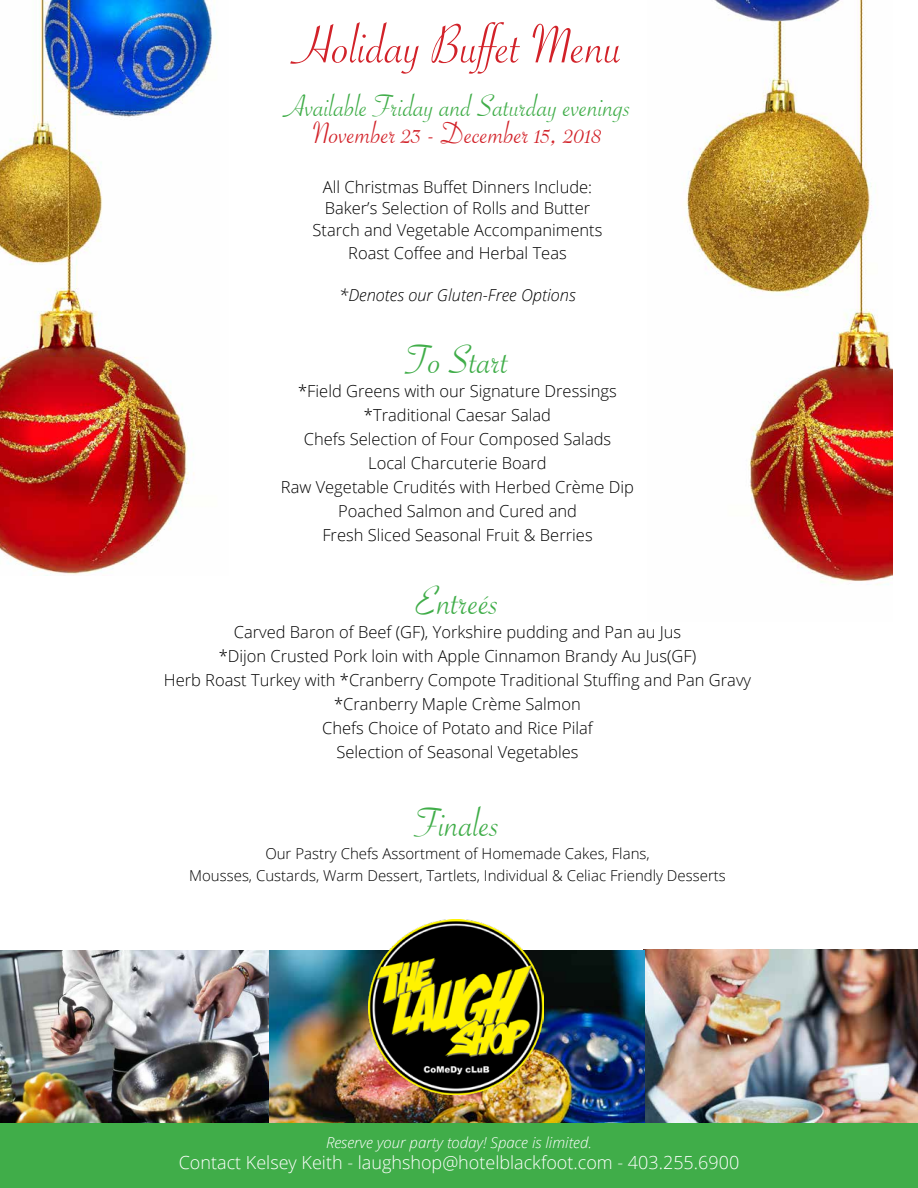
<style>
.page{position:relative;width:918px;height:1188px;background:#fff}
.page>*{position:absolute;margin:0;border:0;box-sizing:border-box;transform-origin:0 0}
.t1{font:58.5px "Savoye Let Plain";color:#d22229}
.t2{font:43.5px "Savoye Let Plain";color:#40ad49}
.t3{font:33px "Savoye Let Plain";color:#40ad49}
.t4{font:33px "Savoye Let Plain";color:#d22229}
.t5{font:300 18px "Open Sans";color:#fff}
.t6{font:300 16.5px/24px "Open Sans";color:#000;text-align:center}
.t7{font:italic 300 16.5px "Open Sans";color:#000}
.t8{font:300 15px/22.5px "Open Sans";color:#000;text-align:center}
.t9{font:italic 300 15px "Open Sans";color:#fff}
</style>
<div class="page">
<img style="left:684px;top:0;width:208px;height:585px">
<img style="left:0;top:0;width:217px;height:576px">
<div style="left:0;top:1123px;width:918px;height:65px;background:#40ad49"></div>
<img style="left:269px;top:950px;width:649px;height:173px">
<img style="left:0;top:950px;width:269px;height:173px">
<img style="left:368px;top:920px;width:175px;height:174px">
<h1 class="t1" style="left:293px;top:6px;width:331px">Holiday Buffet Menu</h1>
<h3 class="t3" style="left:284px;top:84px;width:349px">Available Friday and Saturday evenings</h3>
<h3 class="t4" style="left:312px;top:111px;width:291px">November 23 - December 15, 2018</h3>
<p class="t6" style="left:323px;top:176px;width:271px;line-height:21px;text-align:left">All Christmas Buffet Dinners Include:<br>Baker’s Selection of Rolls and Butter</p>
<p class="t6" style="left:313px;top:219px;width:291px;line-height:22.5px">Starch and Vegetable Accompaniments<br>Roast Coffee and Herbal Teas</p>
<p class="t7" style="left:339px;top:284px;width:238px">*Denotes our Gluten-Free Options</p>
<h2 class="t2" style="left:406px;top:331px;width:104px">To Start</h2>
<p class="t6" style="left:281px;top:378px;width:355px">*Field Greens with our Signature Dressings *Traditional Caesar Salad<br>Chefs Selection of Four Composed Salads<br>Local Charcuterie Board<br>Raw Vegetable Crudités with Herbed Crème Dip Poached Salmon and Cured and<br>Fresh Sliced Seasonal Fruit &amp; Berries</p>
<h2 class="t2" style="left:416px;top:572px;width:85px">Entreés</h2>
<p class="t6" style="left:164px;top:620px;width:589px">Carved Baron of Beef (GF), Yorkshire pudding and Pan au Jus<br>*Dijon Crusted Pork loin with Apple Cinnamon Brandy Au Jus(GF)<br>Herb Roast Turkey with *Cranberry Compote Traditional Stuffing and Pan Gravy *Cranberry Maple Crème Salmon<br>Chefs Choice of Potato and Rice Pilaf<br>Selection of Seasonal Vegetables</p>
<h2 class="t2" style="left:415px;top:794px;width:86px">Finales</h2>
<p class="t8" style="left:189px;top:842px;width:538px">Our Pastry Chefs Assortment of Homemade Cakes, Flans,<br>Mousses, Custards, Warm Dessert, Tartlets, Individual &amp; Celiac Friendly Desserts</p>
<p class="t9" style="left:326px;top:1132px;width:267px">Reserve your party today! Space is limited.</p>
<p class="t5" style="left:179px;top:1150px;width:562px">Contact Kelsey Keith - laughshop@hotelblackfoot.com - 403.255.6900</p>
</div>
